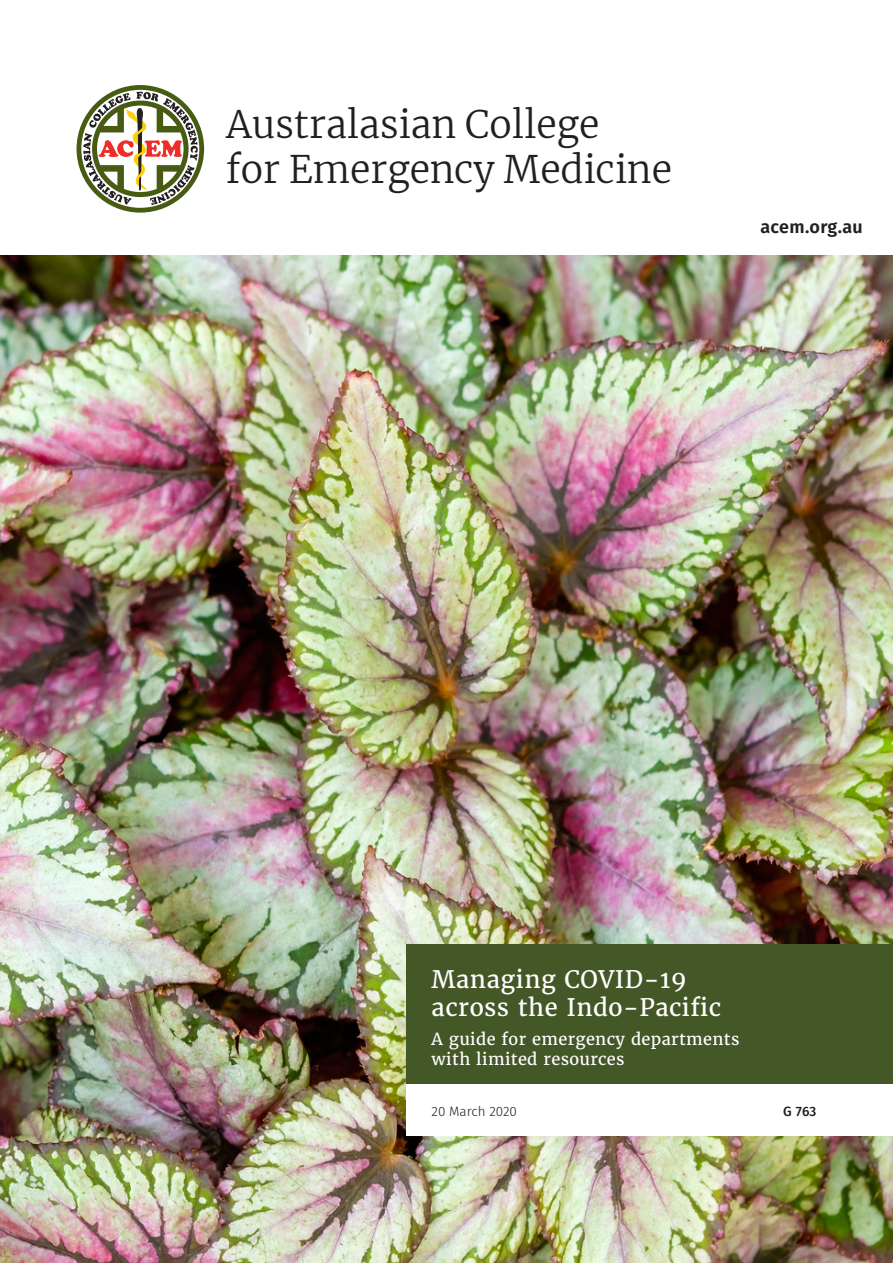
<style>
.page{position:relative;width:893px;height:1263px;background:#fff}
.page>*{position:absolute;margin:0;border:0;box-sizing:border-box;transform-origin:0 0}
.t1{font:300 37.5px/45px "Merriweather";color:#231f20}
.t2{font:24px/28.8px "Merriweather";letter-spacing:.02em;color:#fff}
.t3{font:600 18px "Fira Sans";letter-spacing:.02em;color:#231f20}
.t4{font:16.5px/19.8px "Merriweather";letter-spacing:.02em;color:#fff}
.t5{font:300 13.5px "Fira Sans";color:#231f20}
.t6{font:500 13.5px "Fira Sans";color:#231f20}
</style>
<div class="page">
<img style="left:0;top:255px;width:893px;height:1008px">
<div style="left:407px;top:944px;width:486px;height:142px;background:#445727"></div>
<div style="left:407px;top:1084px;width:486px;height:51px;background:#fff"></div>
<svg style="left:77px;top:85px;width:127px;height:128px"></svg>
<p class="t1" style="left:226px;top:100px;width:447px">Australasian College<br>for Emergency Medicine</p>
<p class="t3" style="left:760px;top:211px;width:104px">acem.org.au</p>
<p class="t2" style="left:432px;top:964px;width:291px">Managing COVID-19 across the Indo-Pacific</p>
<p class="t4" style="left:431px;top:1029px;width:309px">A guide for emergency departments with limited resources</p>
<p class="t5" style="left:431px;top:1102px;width:87px">20 March 2020</p>
<p class="t6" style="left:783px;top:1101px;width:35px">G 763</p>
</div>
